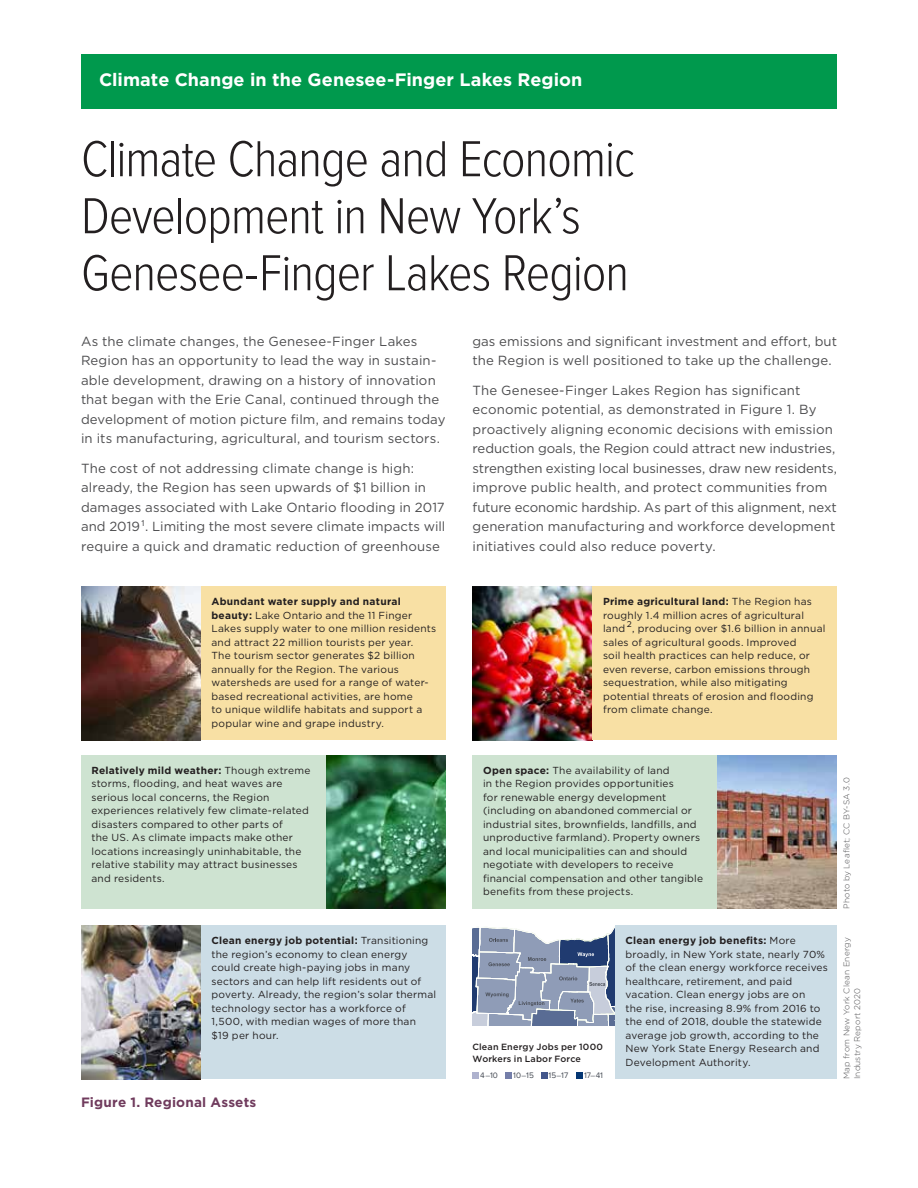
<style>
.page{position:relative;width:918px;height:1188px;background:#fff}
.page>*{position:absolute;margin:0;border:0;box-sizing:border-box;transform-origin:0 0}
.t1{font:300 52.5px/57px "Proxima Nova Cond";letter-spacing:-.02em;color:#231f20}
.t2{font:700 18px "Gotham";letter-spacing:.005em;color:#fff}
.t3{font:700 13.5px "Gotham";letter-spacing:.015em;color:#703b5d}
.t4{font:13.2px/19.5px "Gotham";letter-spacing:.005em;color:#4d4d4f}
.t5{font:13.2px "Proxima Nova";color:#474c55}
.t6{font:10.2px/13.5px "Gotham";letter-spacing:.02em;color:#231f20}
.t7{font:500 9px/12px "Gotham";letter-spacing:.02em;color:#231f20}
.t8{font:8.7px "Proxima Nova";color:#231f20}
.t9{font:8.55px "Proxima Nova";color:#000}
.t10{font:300 8.25px/10.5px "Gotham";letter-spacing:.025em;color:#4d4d4f}
.t11{font:8.25px "Proxima Nova";color:#474c55}
.s1{font-weight:700}
</style>
<div class="page">
<svg style="left:472px;top:1072px;width:111px;height:7px"></svg>
<svg style="left:472px;top:927px;width:143px;height:99px;background:#919db6"></svg>
<div style="left:81px;top:54px;width:756px;height:55px;background:#00994d"></div>
<img style="left:81px;top:926px;width:120px;height:153px">
<div style="left:201px;top:926px;width:245px;height:153px;background:#ccdde6"></div>
<div style="left:615px;top:926px;width:222px;height:153px;background:#ccdde6"></div>
<img style="left:81px;top:587px;width:120px;height:153px">
<img style="left:717px;top:755px;width:120px;height:154px">
<div style="left:472px;top:755px;width:245px;height:154px;background:#cee3d1"></div>
<img style="left:472px;top:587px;width:120px;height:153px">
<div style="left:592px;top:587px;width:245px;height:153px;background:#f8e0a4"></div>
<div style="left:201px;top:587px;width:245px;height:153px;background:#f8e0a4"></div>
<img style="left:326px;top:755px;width:120px;height:154px">
<div style="left:81px;top:755px;width:245px;height:154px;background:#cee3d1"></div>
<h2 class="t2" style="left:99px;top:68px;width:485px">Climate Change in the Genesee-Finger Lakes Region</h2>
<h1 class="t1" style="left:81px;top:131px;width:555px">Climate Change and Economic<br>Development in New York’s<br>Genesee-Finger Lakes Region</h1>
<p class="t4" style="left:81px;top:331px;width:366px">As the climate changes, the Genesee-Finger Lakes Region has an opportunity to lead the way in sustain&shy;able development, drawing on a history of innovation that began with the Erie Canal, continued through the development of motion picture film, and remains today in its manufacturing, agricultural, and tourism sectors.</p>
<p class="t4" style="left:81px;top:458px;width:366px">The cost of not addressing climate change is high: already, the Region has seen upwards of $1 billion in damages associated with Lake Ontario flooding in 2017 and 2019 <sup>1</sup>. Limiting the most severe climate impacts will require a quick and dramatic reduction of greenhouse</p>
<p class="t4" style="left:472px;top:331px;width:366px">gas emissions and significant investment and effort, but the Region is well positioned to take up the challenge.</p>
<p class="t4" style="left:472px;top:380px;width:366px">The Genesee-Finger Lakes Region has significant economic potential, as demonstrated in Figure 1. By proactively aligning economic decisions with emission reduction goals, the Region could attract new industries, strengthen existing local businesses, draw new residents, improve public health, and protect communities from future economic hardship. As part of this alignment, next generation manufacturing and workforce development initiatives could also reduce poverty.</p>
<p class="t6" style="left:212px;top:595px;width:226px"><span class="s1">Abundant water supply and natural beauty:</span> Lake Ontario and the 11 Finger Lakes supply water to one million residents and attract 22 million tourists per year.<br>The tourism sector generates $2 billion annually for the Region. The various watersheds are used for a range of water&shy;based recreational activities, are home<br>to unique wildlife habitats and support a popular wine and grape industry.</p>
<p class="t6" style="left:92px;top:763px;width:221px"><span class="s1">Relatively mild weather:</span> Though extreme storms, flooding, and heat waves are serious local concerns, the Region experiences relatively few climate-related disasters compared to other parts of<br>the US. As climate impacts make other locations increasingly uninhabitable, the relative stability may attract businesses and residents.</p>
<p class="t6" style="left:603px;top:595px;width:210px"><span class="s1">Prime agricultural land:</span> The Region has roughly 1.4 million acres of agricultural land</p>
<p class="t8" style="left:627px;top:619px;width:7px">2</p>
<p class="t6" style="left:603px;top:622px;width:224px;text-indent:29px">, producing over $1.6 billion in annual sales of agricultural goods. Improved<br>soil health practices can help reduce, or even reverse, carbon emissions through sequestration, while also mitigating potential threats of erosion and flooding from climate change.</p>
<p class="t6" style="left:483px;top:763px;width:222px"><span class="s1">Open space:</span> The availability of land<br>in the Region provides opportunities<br>for renewable energy development (including on abandoned commercial or industrial sites, brownfields, landfills, and unproductive farmland). Property owners and local municipalities can and should negotiate with developers to receive financial compensation and other tangible benefits from these projects.</p>
<p class="t5" style="left:517px;top:831px;width:32px">17–41</p>
<p class="t6" style="left:212px;top:934px;width:226px"><span class="s1">Clean energy job potential:</span> Transitioning the region’s economy to clean energy could create high-paying jobs in many sectors and can help lift residents out of poverty. Already, the region’s solar thermal technology sector has a workforce of 1,500, with median wages of more than<br>$19 per hour.</p>
<p class="t6" style="left:626px;top:934px;width:204px"><span class="s1">Clean energy job benefits:</span> More broadly, in New York state, nearly 70% of the clean energy workforce receives healthcare, retirement, and paid vacation. Clean energy jobs are on<br>the rise, increasing 8.9% from 2016 to the end of 2018, double the statewide average job growth, according to the New York State Energy Research and Development Authority.</p>
<p class="t7" style="left:472px;top:1041px;width:132px">Clean Energy Jobs per 1000<br>Workers in Labor Force</p>
<p class="t9" style="left:465px;top:1048px;width:140px">Jobs per 1,000 Total Jobs, by County</p>
<p class="t11" style="left:480px;top:1071px;width:19px">4–10</p>
<p class="t11" style="left:513px;top:1071px;width:22px">10–15</p>
<p class="t11" style="left:549px;top:1071px;width:21px">15–17</p>
<p class="t11" style="left:584px;top:1071px;width:21px">17–41</p>
<h3 class="t3" style="left:81px;top:1093px;width:177px">Figure 1. Regional Assets</h3>
<p class="t10" style="left:841px;top:909px;width:133px;rotate:-90deg">Photo by Leaflet; CC BY-SA 3.0</p>
<p class="t10" style="left:841px;top:1079px;width:143px;rotate:-90deg">Map from New York Clean Energy<br>Industry Report 2020</p>
</div>
